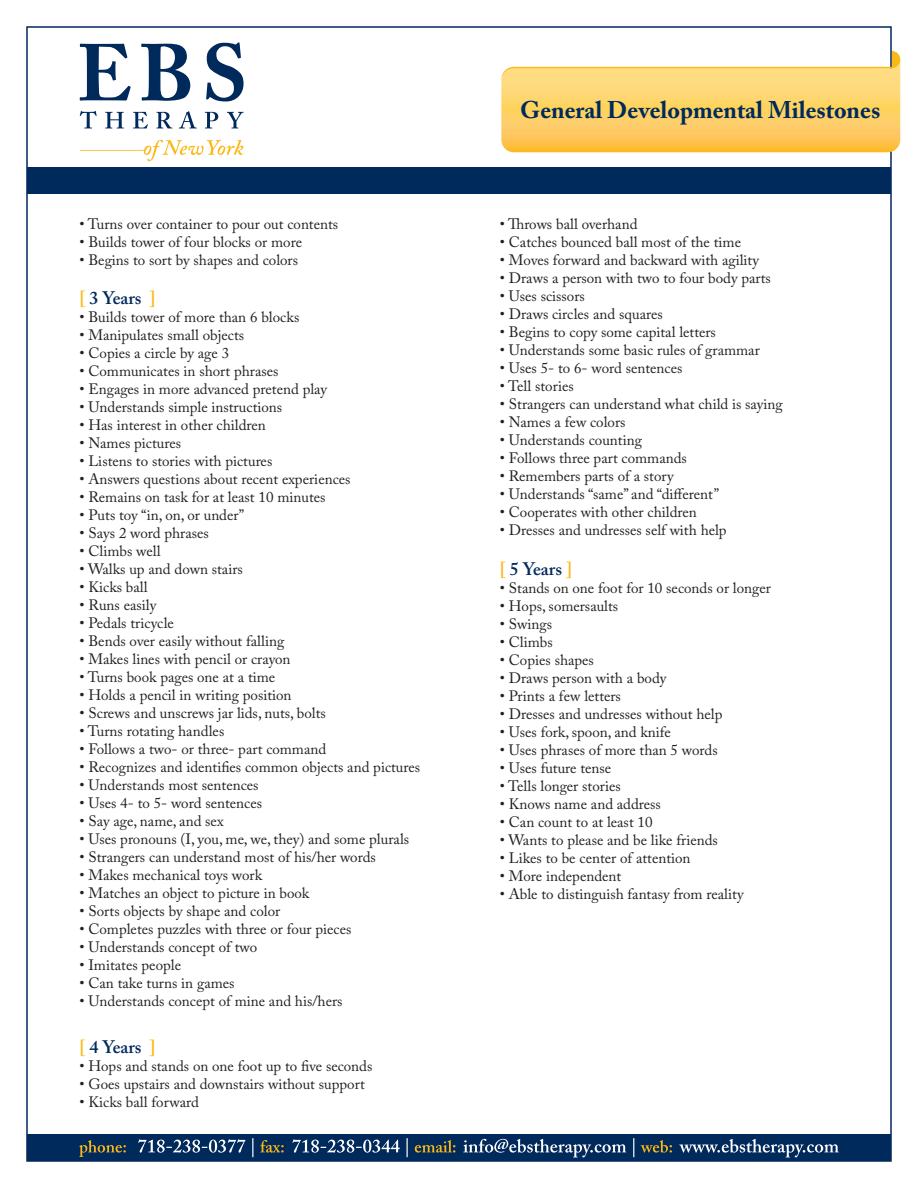
<style>
.page{position:relative;width:918px;height:1188px;background:#fff}
.page>*{position:absolute;margin:0;border:0;box-sizing:border-box;transform-origin:0 0}
.t1{font:700 24px "Adobe Caslon Pro";color:#00295c}
.t2{font:600 18px "Adobe Caslon Pro";color:#00295c}
.t3{font:15px "Adobe Caslon Pro";color:#231f20}
.s1{color:#fcb814}
</style>
<div class="page">
<div style="left:27px;top:1135px;width:864px;height:26px;background:#00295c"></div>
<svg style="left:79px;top:1140px;width:47px;height:17px"></svg>
<svg style="left:138px;top:1139px;width:108px;height:14px"></svg>
<svg style="left:252px;top:1138px;width:1px;height:19px"></svg>
<svg style="left:260px;top:1140px;width:24px;height:13px"></svg>
<svg style="left:292px;top:1139px;width:108px;height:14px"></svg>
<svg style="left:407px;top:1138px;width:1px;height:19px"></svg>
<svg style="left:415px;top:1140px;width:40px;height:13px"></svg>
<svg style="left:463px;top:1139px;width:163px;height:18px"></svg>
<svg style="left:633px;top:1138px;width:1px;height:19px"></svg>
<svg style="left:641px;top:1140px;width:31px;height:13px"></svg>
<svg style="left:679px;top:1139px;width:160px;height:18px"></svg>
<div style="left:27px;top:167px;width:864px;height:27px;background:#00295c"></div>
<svg style="left:501px;top:51px;width:400px;height:101px;background:#fdd77f"></svg>
<svg style="left:80px;top:44px;width:51px;height:57px"></svg>
<svg style="left:141px;top:44px;width:49px;height:57px"></svg>
<svg style="left:206px;top:42px;width:38px;height:59px"></svg>
<svg style="left:80px;top:111px;width:17px;height:18px"></svg>
<svg style="left:105px;top:112px;width:19px;height:17px"></svg>
<svg style="left:133px;top:112px;width:15px;height:17px"></svg>
<svg style="left:156px;top:112px;width:16px;height:17px"></svg>
<svg style="left:179px;top:111px;width:18px;height:18px"></svg>
<svg style="left:205px;top:112px;width:13px;height:17px"></svg>
<svg style="left:227px;top:112px;width:17px;height:17px"></svg>
<svg style="left:80px;top:140px;width:163px;height:21px"></svg>
<p class="t3" style="left:79px;top:215px;width:260px">• Turns over container to pour out contents</p>
<p class="t3" style="left:79px;top:233px;width:224px">• Builds tower of four blocks or more</p>
<p class="t3" style="left:79px;top:251px;width:220px">• Begins to sort by shapes and colors</p>
<p class="t2" style="left:79px;top:288px;width:78px"><span class="s1">[</span> 3 Years <span class="s1">]</span></p>
<p class="t3" style="left:79px;top:308px;width:221px">• Builds tower of more than 6 blocks</p>
<p class="t3" style="left:79px;top:326px;width:166px">• Manipulates small objects</p>
<p class="t3" style="left:79px;top:344px;width:151px">• Copies a circle by age 3</p>
<p class="t3" style="left:79px;top:362px;width:201px">• Communicates in short phrases</p>
<p class="t3" style="left:79px;top:380px;width:249px">• Engages in more advanced pretend play</p>
<p class="t3" style="left:79px;top:398px;width:204px">• Understands simple instructions</p>
<p class="t3" style="left:79px;top:416px;width:188px">• Has interest in other children</p>
<p class="t3" style="left:79px;top:434px;width:103px">• Names pictures</p>
<p class="t3" style="left:79px;top:452px;width:194px">• Listens to stories with pictures</p>
<p class="t3" style="left:79px;top:470px;width:273px">• Answers questions about recent experiences</p>
<p class="t3" style="left:79px;top:488px;width:248px">• Remains on task for at least 10 minutes</p>
<p class="t3" style="left:79px;top:506px;width:166px">• Puts toy “in, on, or under”</p>
<p class="t3" style="left:79px;top:524px;width:131px">• Says 2 word phrases</p>
<p class="t3" style="left:79px;top:542px;width:83px">• Climbs well</p>
<p class="t3" style="left:79px;top:560px;width:165px">• Walks up and down stairs</p>
<p class="t3" style="left:79px;top:578px;width:70px">• Kicks ball</p>
<p class="t3" style="left:79px;top:596px;width:78px">• Runs easily</p>
<p class="t3" style="left:79px;top:614px;width:96px">• Pedals tricycle</p>
<p class="t3" style="left:79px;top:632px;width:206px">• Bends over easily without falling</p>
<p class="t3" style="left:79px;top:650px;width:213px">• Makes lines with pencil or crayon</p>
<p class="t3" style="left:79px;top:668px;width:197px">• Turns book pages one at a time</p>
<p class="t3" style="left:79px;top:686px;width:214px">• Holds a pencil in writing position</p>
<p class="t3" style="left:79px;top:704px;width:248px">• Screws and unscrews jar lids, nuts, bolts</p>
<p class="t3" style="left:79px;top:722px;width:146px">• Turns rotating handles</p>
<p class="t3" style="left:79px;top:740px;width:248px">• Follows a two- or three- part command</p>
<p class="t3" style="left:79px;top:758px;width:342px">• Recognizes and identifies common objects and pictures</p>
<p class="t3" style="left:79px;top:776px;width:181px">• Understands most sentences</p>
<p class="t3" style="left:79px;top:794px;width:184px">• Uses 4- to 5- word sentences</p>
<p class="t3" style="left:79px;top:812px;width:146px">• Say age, name, and sex</p>
<p class="t3" style="left:79px;top:830px;width:331px">• Uses pronouns (I, you, me, we, they) and some plurals</p>
<p class="t3" style="left:79px;top:848px;width:298px">• Strangers can understand most of his/her words</p>
<p class="t3" style="left:79px;top:866px;width:184px">• Makes mechanical toys work</p>
<p class="t3" style="left:79px;top:884px;width:231px">• Matches an object to picture in book</p>
<p class="t3" style="left:79px;top:902px;width:202px">• Sorts objects by shape and color</p>
<p class="t3" style="left:79px;top:920px;width:274px">• Completes puzzles with three or four pieces</p>
<p class="t3" style="left:79px;top:938px;width:179px">• Understands concept of two</p>
<p class="t3" style="left:79px;top:956px;width:103px">• Imitates people</p>
<p class="t3" style="left:79px;top:974px;width:157px">• Can take turns in games</p>
<p class="t3" style="left:79px;top:992px;width:265px">• Understands concept of mine and his/hers</p>
<p class="t2" style="left:79px;top:1036px;width:78px"><span class="s1">[</span> 4 Years <span class="s1">]</span></p>
<p class="t3" style="left:79px;top:1057px;width:294px">• Hops and stands on one foot up to five seconds</p>
<p class="t3" style="left:79px;top:1075px;width:287px">• Goes upstairs and downstairs without support</p>
<p class="t3" style="left:79px;top:1093px;width:121px">• Kicks ball forward</p>
<p class="t1" style="left:520px;top:96px;width:362px">General Developmental Milestones</p>
<p class="t3" style="left:500px;top:215px;width:139px">• Throws ball overhand</p>
<p class="t3" style="left:500px;top:233px;width:243px">• Catches bounced ball most of the time</p>
<p class="t3" style="left:500px;top:251px;width:261px">• Moves forward and backward with agility</p>
<p class="t3" style="left:500px;top:269px;width:273px">• Draws a person with two to four body parts</p>
<p class="t3" style="left:500px;top:287px;width:86px">• Uses scissors</p>
<p class="t3" style="left:500px;top:305px;width:164px">• Draws circles and squares</p>
<p class="t3" style="left:500px;top:323px;width:218px">• Begins to copy some capital letters</p>
<p class="t3" style="left:500px;top:341px;width:261px">• Understands some basic rules of grammar</p>
<p class="t3" style="left:500px;top:359px;width:184px">• Uses 5- to 6- word sentences</p>
<p class="t3" style="left:500px;top:377px;width:75px">• Tell stories</p>
<p class="t3" style="left:500px;top:395px;width:285px">• Strangers can understand what child is saying</p>
<p class="t3" style="left:500px;top:413px;width:127px">• Names a few colors</p>
<p class="t3" style="left:500px;top:431px;width:144px">• Understands counting</p>
<p class="t3" style="left:500px;top:449px;width:189px">• Follows three part commands</p>
<p class="t3" style="left:500px;top:467px;width:175px">• Remembers parts of a story</p>
<p class="t3" style="left:500px;top:485px;width:221px">• Understands “same” and “different”</p>
<p class="t3" style="left:500px;top:503px;width:199px">• Cooperates with other children</p>
<p class="t3" style="left:500px;top:521px;width:228px">• Dresses and undresses self with help</p>
<p class="t2" style="left:500px;top:558px;width:74px"><span class="s1">[</span> 5 Years <span class="s1">]</span></p>
<p class="t3" style="left:500px;top:579px;width:272px">• Stands on one foot for 10 seconds or longer</p>
<p class="t3" style="left:500px;top:597px;width:120px">• Hops, somersaults</p>
<p class="t3" style="left:500px;top:615px;width:54px">• Swings</p>
<p class="t3" style="left:500px;top:633px;width:54px">• Climbs</p>
<p class="t3" style="left:500px;top:651px;width:96px">• Copies shapes</p>
<p class="t3" style="left:500px;top:669px;width:168px">• Draws person with a body</p>
<p class="t3" style="left:500px;top:687px;width:123px">• Prints a few letters</p>
<p class="t3" style="left:500px;top:705px;width:224px">• Dresses and undresses without help</p>
<p class="t3" style="left:500px;top:723px;width:173px">• Uses fork, spoon, and knife</p>
<p class="t3" style="left:500px;top:741px;width:219px">• Uses phrases of more than 5 words</p>
<p class="t3" style="left:500px;top:759px;width:113px">• Uses future tense</p>
<p class="t3" style="left:500px;top:777px;width:122px">• Tells longer stories</p>
<p class="t3" style="left:500px;top:795px;width:163px">• Knows name and address</p>
<p class="t3" style="left:500px;top:813px;width:154px">• Can count to at least 10</p>
<p class="t3" style="left:500px;top:831px;width:220px">• Wants to please and be like friends</p>
<p class="t3" style="left:500px;top:849px;width:192px">• Likes to be center of attention</p>
<p class="t3" style="left:500px;top:867px;width:123px">• More independent</p>
<p class="t3" style="left:500px;top:885px;width:245px">• Able to distinguish fantasy from reality</p>
</div>
